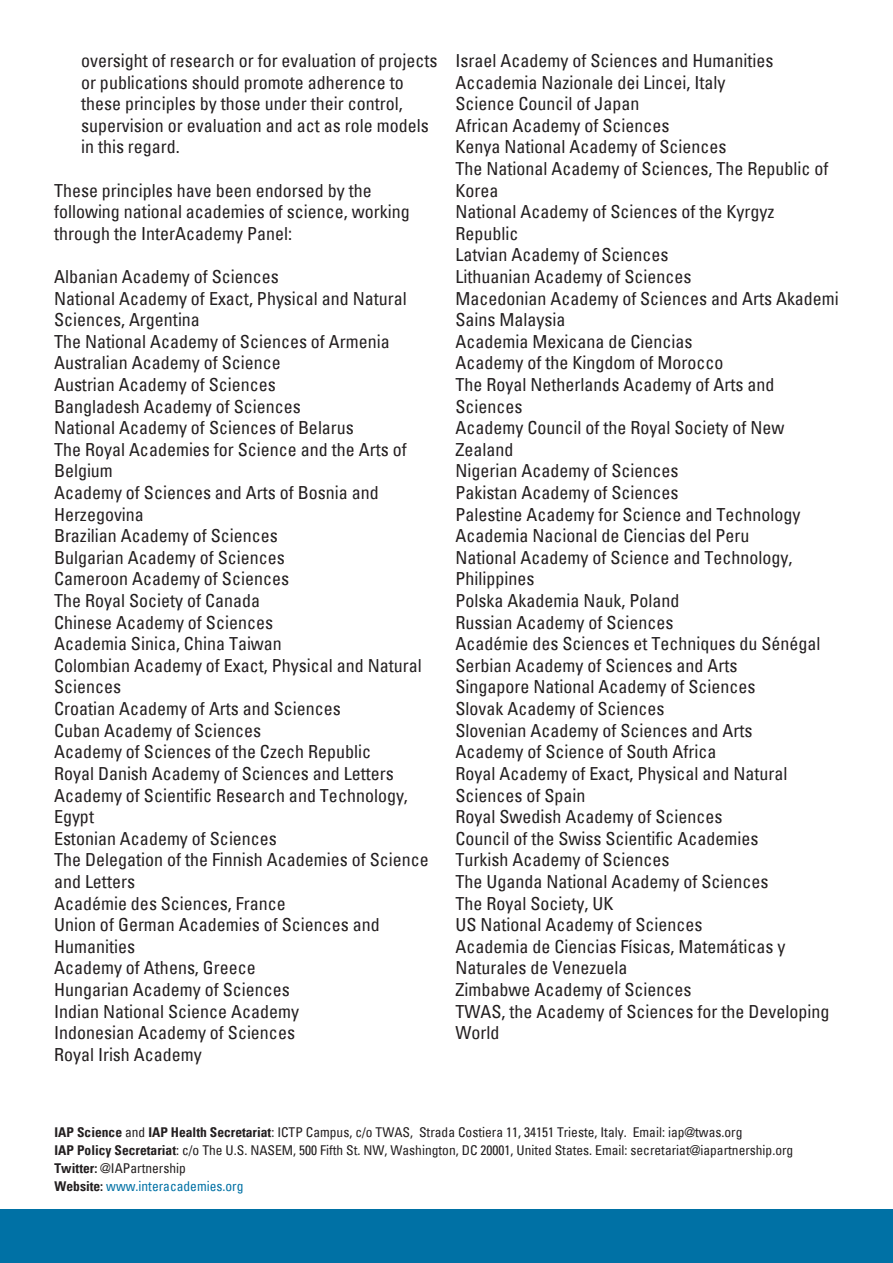
<style>
.page{position:relative;width:893px;height:1263px;background:#fff}
.page>*{position:absolute;margin:0;border:0;box-sizing:border-box;transform-origin:0 0}
.t1{font:condensed 18px/21.6px "Univers";color:#231f20}
.t2{font:condensed 13.5px "Univers";color:#231f20}
.t3{font:condensed 13.5px "Univers";color:#0071a5}
.s1{font-weight:700}
.s2{font-weight:700;color:#231f20}
</style>
<div class="page">
<div style="left:0;top:1210px;width:893px;height:53px;background:#0071a5"></div>
<p class="t1" style="left:81px;top:50px;width:358px">oversight of research or for evaluation of projects or publications should promote adherence to these principles by those under their control, supervision or evaluation and act as role models in this regard.</p>
<p class="t1" style="left:54px;top:179px;width:357px">These principles have been endorsed by the following national academies of science, working through the InterAcademy Panel:</p>
<p class="t1" style="left:54px;top:266px;width:226px">Albanian Academy of Sciences</p>
<p class="t1" style="left:54px;top:287px;width:354px">National Academy of Exact, Physical and Natural<br>Sciences, Argentina</p>
<p class="t1" style="left:54px;top:330px;width:337px">The National Academy of Sciences of Armenia</p>
<p class="t1" style="left:54px;top:352px;width:228px">Australian Academy of Science</p>
<p class="t1" style="left:54px;top:374px;width:223px">Austrian Academy of Sciences</p>
<p class="t1" style="left:54px;top:395px;width:248px">Bangladesh Academy of Sciences</p>
<p class="t1" style="left:54px;top:417px;width:301px">National Academy of Sciences of Belarus</p>
<p class="t1" style="left:54px;top:438px;width:354px">The Royal Academies for Science and the Arts of<br>Belgium</p>
<p class="t1" style="left:54px;top:482px;width:326px">Academy of Sciences and Arts of Bosnia and<br>Herzegovina</p>
<p class="t1" style="left:54px;top:525px;width:225px">Brazilian Academy of Sciences</p>
<p class="t1" style="left:54px;top:546px;width:232px">Bulgarian Academy of Sciences</p>
<p class="t1" style="left:54px;top:568px;width:236px">Cameroon Academy of Sciences</p>
<p class="t1" style="left:54px;top:590px;width:207px">The Royal Society of Canada</p>
<p class="t1" style="left:54px;top:611px;width:220px">Chinese Academy of Sciences</p>
<p class="t1" style="left:54px;top:633px;width:229px">Academia Sinica, China Taiwan</p>
<p class="t1" style="left:54px;top:654px;width:369px">Colombian Academy of Exact, Physical and Natural<br>Sciences</p>
<p class="t1" style="left:54px;top:698px;width:288px">Croatian Academy of Arts and Sciences</p>
<p class="t1" style="left:54px;top:719px;width:208px">Cuban Academy of Sciences</p>
<p class="t1" style="left:54px;top:741px;width:318px">Academy of Sciences of the Czech Republic</p>
<p class="t1" style="left:54px;top:762px;width:341px">Royal Danish Academy of Sciences and Letters</p>
<p class="t1" style="left:54px;top:784px;width:355px">Academy of Scientific Research and Technology,<br>Egypt</p>
<p class="t1" style="left:54px;top:827px;width:224px">Estonian Academy of Sciences</p>
<p class="t1" style="left:54px;top:849px;width:376px">The Delegation of the Finnish Academies of Science and Letters</p>
<p class="t1" style="left:54px;top:892px;width:233px">Académie des Sciences, France</p>
<p class="t1" style="left:54px;top:914px;width:327px">Union of German Academies of Sciences and<br>Humanities</p>
<p class="t1" style="left:54px;top:957px;width:203px">Academy of Athens, Greece</p>
<p class="t1" style="left:54px;top:978px;width:237px">Hungarian Academy of Sciences</p>
<p class="t1" style="left:54px;top:1000px;width:246px">Indian National Science Academy</p>
<p class="t1" style="left:54px;top:1022px;width:242px">Indonesian Academy of Sciences</p>
<p class="t1" style="left:54px;top:1043px;width:149px">Royal Irish Academy</p>
<p class="t1" style="left:455px;top:50px;width:319px">Israel Academy of Sciences and Humanities</p>
<p class="t1" style="left:455px;top:71px;width:271px">Accademia Nazionale dei Lincei, Italy</p>
<p class="t1" style="left:455px;top:93px;width:185px">Science Council of Japan</p>
<p class="t1" style="left:455px;top:114px;width:215px">African Academy of Sciences</p>
<p class="t1" style="left:455px;top:136px;width:272px">Kenya National Academy of Sciences</p>
<p class="t1" style="left:455px;top:158px;width:374px">The National Academy of Sciences, The Republic of<br>Korea</p>
<p class="t1" style="left:455px;top:201px;width:320px">National Academy of Sciences of the Kyrgyz<br>Republic</p>
<p class="t1" style="left:455px;top:244px;width:214px">Latvian Academy of Sciences</p>
<p class="t1" style="left:455px;top:266px;width:237px">Lithuanian Academy of Sciences</p>
<p class="t1" style="left:455px;top:287px;width:385px">Macedonian Academy of Sciences and Arts Akademi<br>Sains Malaysia</p>
<p class="t1" style="left:455px;top:330px;width:238px">Academia Mexicana de Ciencias</p>
<p class="t1" style="left:455px;top:352px;width:269px">Academy of the Kingdom of Morocco</p>
<p class="t1" style="left:455px;top:374px;width:320px">The Royal Netherlands Academy of Arts and<br>Sciences</p>
<p class="t1" style="left:455px;top:417px;width:330px">Academy Council of the Royal Society of New<br>Zealand</p>
<p class="t1" style="left:455px;top:460px;width:224px">Nigerian Academy of Sciences</p>
<p class="t1" style="left:455px;top:482px;width:224px">Pakistan Academy of Sciences</p>
<p class="t1" style="left:455px;top:503px;width:346px">Palestine Academy for Science and Technology</p>
<p class="t1" style="left:455px;top:525px;width:295px">Academia Nacional de Ciencias del Peru</p>
<p class="t1" style="left:455px;top:546px;width:338px">National Academy of Science and Technology,<br>Philippines</p>
<p class="t1" style="left:455px;top:590px;width:225px">Polska Akademia Nauk, Poland</p>
<p class="t1" style="left:455px;top:611px;width:219px">Russian Academy of Sciences</p>
<p class="t1" style="left:455px;top:633px;width:366px">Académie des Sciences et Techniques du Sénégal</p>
<p class="t1" style="left:455px;top:654px;width:283px">Serbian Academy of Sciences and Arts</p>
<p class="t1" style="left:455px;top:676px;width:301px">Singapore National Academy of Sciences</p>
<p class="t1" style="left:455px;top:698px;width:210px">Slovak Academy of Sciences</p>
<p class="t1" style="left:455px;top:719px;width:298px">Slovenian Academy of Sciences and Arts</p>
<p class="t1" style="left:455px;top:741px;width:262px">Academy of Science of South Africa</p>
<p class="t1" style="left:455px;top:762px;width:333px">Royal Academy of Exact, Physical and Natural<br>Sciences of Spain</p>
<p class="t1" style="left:455px;top:806px;width:268px">Royal Swedish Academy of Sciences</p>
<p class="t1" style="left:455px;top:827px;width:304px">Council of the Swiss Scientific Academies</p>
<p class="t1" style="left:455px;top:849px;width:215px">Turkish Academy of Sciences</p>
<p class="t1" style="left:455px;top:870px;width:314px">The Uganda National Academy of Sciences</p>
<p class="t1" style="left:455px;top:892px;width:159px">The Royal Society, UK</p>
<p class="t1" style="left:455px;top:914px;width:248px">US National Academy of Sciences</p>
<p class="t1" style="left:455px;top:935px;width:331px">Academia de Ciencias Físicas, Matemáticas y<br>Naturales de Venezuela</p>
<p class="t1" style="left:455px;top:978px;width:237px">Zimbabwe Academy of Sciences</p>
<p class="t1" style="left:455px;top:1000px;width:375px">TWAS, the Academy of Sciences for the Developing<br>World</p>
<p class="t2" style="left:55px;top:1123px;width:689px"><span class="s1">IAP Science</span> and <span class="s1">IAP Health Secretariat</span>: ICTP Campus, c/o TWAS, Strada Costiera 11, 34151 Trieste, Italy. Email: iap@twas.org</p>
<p class="t2" style="left:55px;top:1141px;width:740px"><span class="s1">IAP Policy Secretariat</span>: c/o The U.S. NASEM, 500 Fifth St. NW, Washington, DC 20001, United States. Email: secretariat@iapartnership.org</p>
<p class="t2" style="left:55px;top:1159px;width:133px"><span class="s1">Twitter:</span> @IAPartnership</p>
<p class="t3" style="left:55px;top:1177px;width:190px"><span class="s2">Website:</span> www.interacademies.org</p>
</div>
